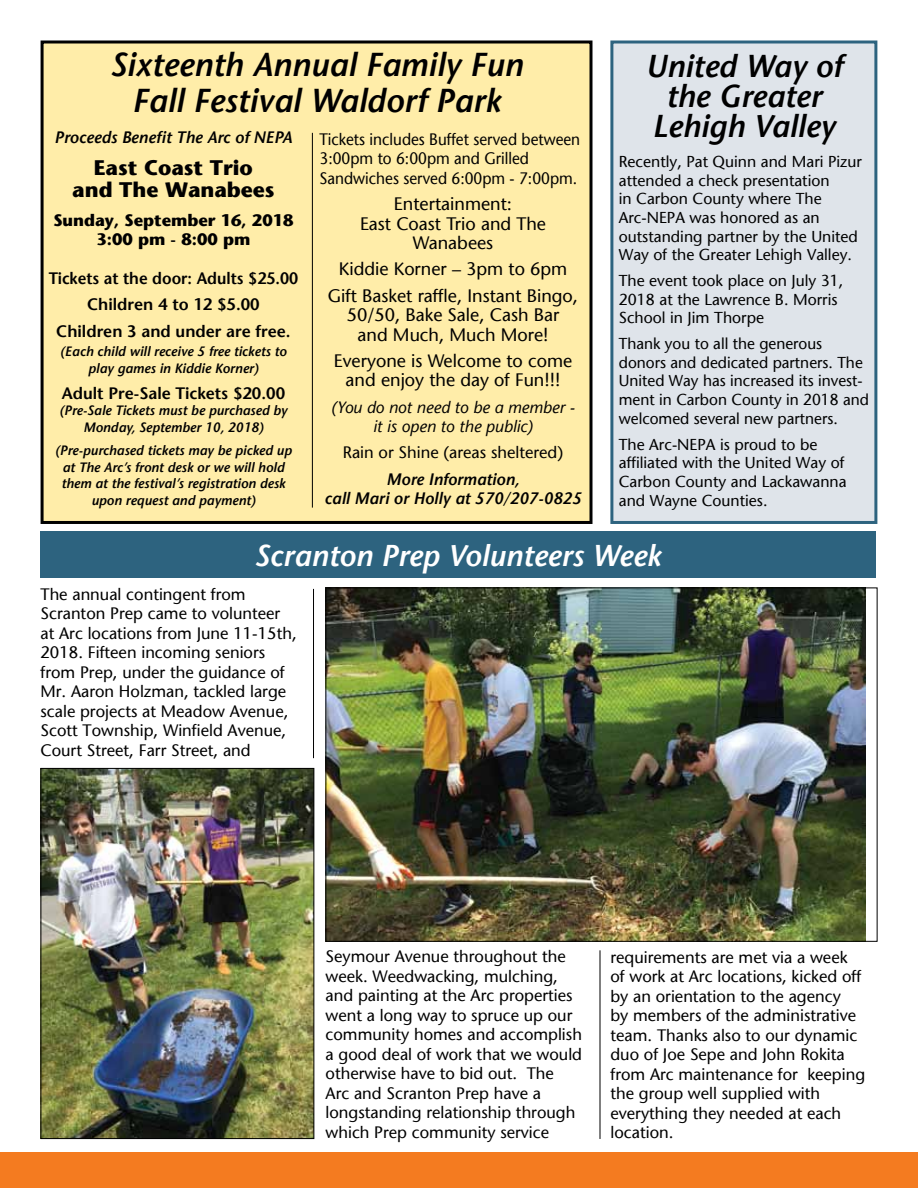
<style>
.page{position:relative;width:918px;height:1188px;background:#fff}
.page>*{position:absolute;margin:0;border:0;box-sizing:border-box;transform-origin:0 0}
.t1{font:italic 600 33px/36px "Stone Sans Std";color:#000;text-align:center}
.t2{font:italic 600 31.5px/30px "Stone Sans Std";color:#000;text-align:center}
.t3{font:italic 600 30px "Stone Sans Std";color:#fff}
.t4{font:700 21px/22.5px "Stone Sans";color:#000;text-align:center}
.t5{font:500 18px/19.5px "Stone Sans Std";color:#000;text-align:center}
.t6{font:16.5px/19.5px "Stone Sans";color:#000}
.t7{font:500 16.5px/19.5px "Stone Sans Std";color:#000;scale:.93 1}
.t8{font:italic 600 16.5px/19.5px "Stone Sans Std";color:#000;text-align:center}
.t9{font:600 16.5px/26.2px "Stone Sans Std";color:#000;text-align:center;scale:.96 1}
.t10{font:italic 500 16.5px/19.5px "Stone Sans Std";color:#000;text-align:center}
.t11{font:700 16.5px/19.5px "Stone Sans";color:#000;text-align:center}
.t12{font:500 16.5px "Stone Sans Std";color:#000}
.t13{font:600 16.5px "Stone Sans Std";color:#000}
.t14{font:15.75px/18.8px "Stone Sans";color:#000}
.t15{font:italic 600 13.5px/16.5px "Stone Sans Std";color:#000;text-align:center}
</style>
<div class="page">
<div style="left:610px;top:40px;width:267px;height:484px;background:#dfe4ea;border:3px solid #2d637f"></div>
<div style="left:0;top:1153px;width:918px;height:35px;background:#f47b20"></div>
<div style="left:42px;top:42px;width:549px;height:480px;background:#ffeda9"></div>
<div style="left:41px;top:40px;width:551px;height:484px;border:3px solid #000"></div>
<img style="left:328px;top:590px;width:537px;height:350px">
<hr style="left:312px;top:133px;width:1px;height:375px;background:#000">
<div style="left:41px;top:531px;width:835px;height:47px;background:#2d637f"></div>
<img style="left:43px;top:770px;width:269px;height:367px">
<div style="left:41px;top:768px;width:273px;height:371px;border:1px solid #000"></div>
<hr style="left:600px;top:950px;width:1px;height:189px;background:#000">
<hr style="left:313px;top:589px;width:1px;height:169px;background:#000">
<h1 class="t1" style="left:110px;top:46px;width:415px">Sixteenth Annual Family Fun<br>Fall Festival Waldorf Park</h1>
<p class="t8" style="left:55px;top:128px;width:239px">Proceeds Benefit The Arc of NEPA</p>
<p class="t4" style="left:72px;top:156px;width:204px">East Coast Trio and The Wanabees</p>
<p class="t11" style="left:53px;top:210px;width:242px">Sunday, September 16, 2018<br>3:00 pm - 8:00 pm</p>
<p class="t9" style="left:49px;top:265px;width:261px">Tickets at the door: Adults $25.00<br>Children 4 to 12 $5.00<br>Children 3 and under are free.</p>
<p class="t15" style="left:60px;top:343px;width:228px">(Each child will receive 5 free tickets to play games in Kiddie Korner)</p>
<p class="t13" style="left:62px;top:383px;width:225px">Adult Pre-Sale Tickets $20.00</p>
<p class="t15" style="left:59px;top:402px;width:229px">(Pre-Sale Tickets must be purchased by<br>Monday, September 10, 2018)</p>
<p class="t15" style="left:55px;top:442px;width:238px">(Pre-purchased tickets may be picked up at The Arc’s front desk or we will hold them at the festival’s registration desk upon request and payment)</p>
<h2 class="t2" style="left:646px;top:51px;width:198px">United Way of the Greater<br>Lehigh Valley</h2>
<p class="t14" style="left:619px;top:152px;width:245px">Recently, Pat Quinn and Mari Pizur attended a check presentation<br>in Carbon County where The<br>Arc-NEPA was honored as an outstanding partner by the United<br>Way of the Greater Lehigh Valley.</p>
<p class="t14" style="left:619px;top:271px;width:226px">The event took place on July 31,<br>2018 at the Lawrence B. Morris<br>School in Jim Thorpe</p>
<p class="t14" style="left:619px;top:334px;width:252px">Thank you to all the generous donors and dedicated partners. The<br>United Way has increased its invest&shy;ment in Carbon County in 2018 and welcomed several new partners.</p>
<p class="t14" style="left:619px;top:435px;width:229px">The Arc-NEPA is proud to be affiliated with the United Way of<br>Carbon County and Lackawanna and Wayne Counties.</p>
<p class="t7" style="left:320px;top:130px;width:282px">Tickets includes Buffet served between<br>3:00pm to 6:00pm and Grilled<br>Sandwiches served 6:00pm - 7:00pm.</p>
<p class="t5" style="left:360px;top:194px;width:188px">Entertainment:<br>East Coast Trio and The<br>Wanabees</p>
<p class="t5" style="left:328px;top:256px;width:252px;line-height:26.2px">Kiddie Korner – 3pm to 6pm<br>Gift Basket raffle, Instant Bingo,</p>
<p class="t5" style="left:347px;top:305px;width:214px">50/50, Bake Sale, Cash Bar and Much, Much More!</p>
<p class="t5" style="left:334px;top:351px;width:240px">Everyone is Welcome to come and enjoy the day of Fun!!!</p>
<p class="t10" style="left:331px;top:397px;width:245px">(You do not need to be a member - it is open to the public)</p>
<p class="t12" style="left:343px;top:443px;width:222px">Rain or Shine (areas sheltered)</p>
<p class="t8" style="left:325px;top:469px;width:258px">More Information,<br>call Mari or Holly at 570/207-0825</p>
<h3 class="t3" style="left:254px;top:537px;width:408px">Scranton Prep Volunteers Week</h3>
<p class="t6" style="left:40px;top:584px;width:258px">The annual contingent from<br>Scranton Prep came to volunteer at Arc locations from June 11-15th,<br>2018. Fifteen incoming seniors from Prep, under the guidance of<br>Mr. Aaron Holzman, tackled large scale projects at Meadow Avenue,<br>Scott Township, Winfield Avenue,<br>Court Street, Farr Street, and</p>
<p class="t6" style="left:326px;top:947px;width:258px">Seymour Avenue throughout the week. Weedwacking, mulching, and painting at the Arc properties went a long way to spruce up our community homes and accomplish a good deal of work that we would otherwise have to bid out. The<br>Arc and Scranton Prep have a longstanding relationship through which Prep community service</p>
<p class="t6" style="left:610px;top:947px;width:256px">requirements are met via a week of work at Arc locations, kicked off by an orientation to the agency<br>by members of the administrative team. Thanks also to our dynamic duo of Joe Sepe and John Rokita from Arc maintenance for keeping the group well supplied with everything they needed at each location.</p>
</div>
